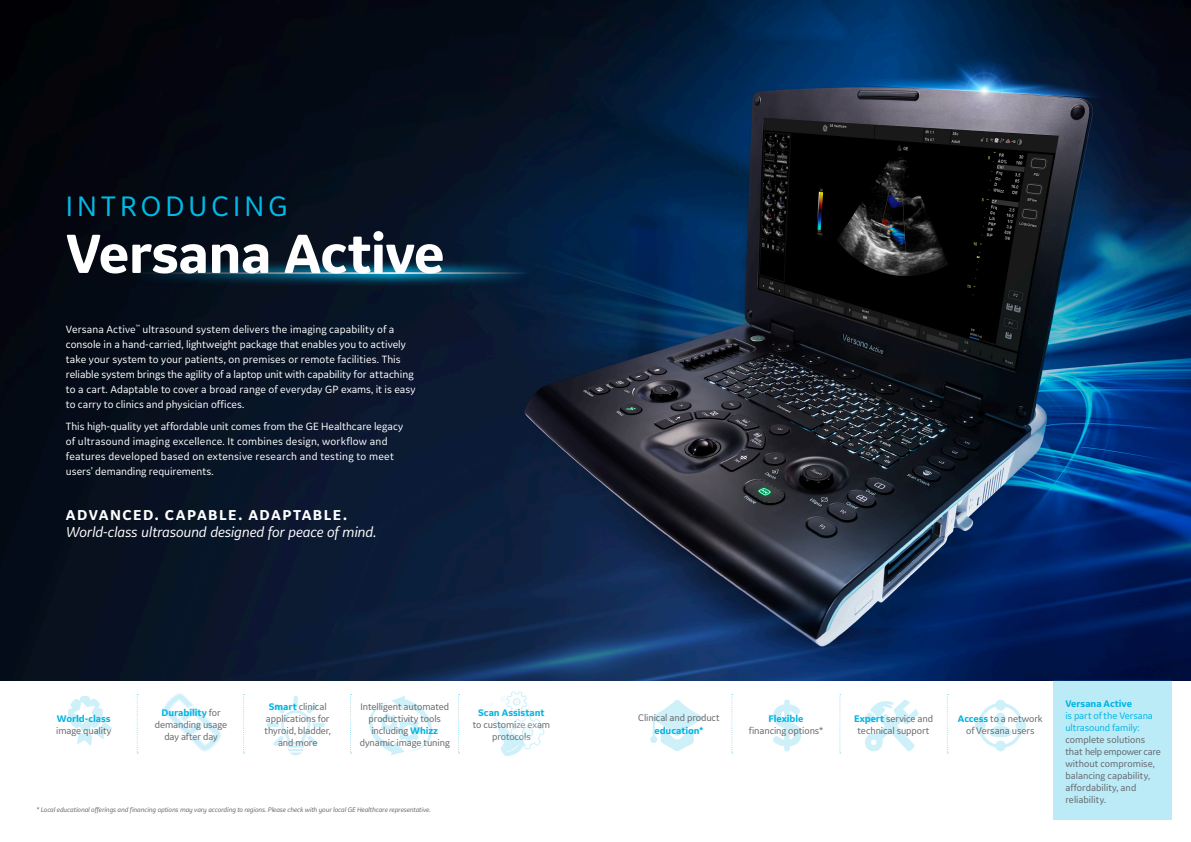
<style>
.page{position:relative;width:1191px;height:842px;background:#fff}
.page>*{position:absolute;margin:0;border:0;box-sizing:border-box;transform-origin:0 0}
.t1{font:700 57.7px "GE Inspira Sans";letter-spacing:-.02em;color:#fff}
.t2{font:29.5px "GE Inspira Sans";letter-spacing:.14em;color:#00bbe6}
._9_5pt_12-body_text{font:italic 15px "GE Inspira Sans";letter-spacing:-.015em;color:#fff}
._9_5pt_12-body_text-2{font:700 15px "GE Inspira Sans";letter-spacing:.095em;color:#fff}
.t3{font:11px/15px "GE Inspira Sans";letter-spacing:.005em;color:#fff}
._9_5pt_12-body_text-3{font:10px/12px "GE Inspira Sans";letter-spacing:-.01em;color:#63656a;text-align:center}
.t4{font:italic 7px "GE Inspira Sans";letter-spacing:-.015em;color:#63656a}
.s1{font-weight:700;color:#00b4e3}
.s2{color:#00b4e3}
</style>
<div class="page">
<img style="left:0;top:0;width:1191px;height:680px">
<div style="left:1053px;top:680px;width:118px;height:139px;background:#bbebf7"></div>
<svg style="left:369px;top:696px;width:63px;height:59px"></svg>
<svg style="left:68px;top:696px;width:44px;height:50px"></svg>
<svg style="left:650px;top:700px;width:54px;height:51px"></svg>
<svg style="left:864px;top:700px;width:54px;height:52px"></svg>
<svg style="left:773px;top:700px;width:28px;height:51px"></svg>
<svg style="left:266px;top:696px;width:59px;height:59px"></svg>
<svg style="left:975px;top:700px;width:51px;height:51px"></svg>
<svg style="left:137px;top:694px;width:1px;height:59px"></svg>
<svg style="left:243px;top:694px;width:2px;height:59px"></svg>
<svg style="left:350px;top:694px;width:1px;height:59px"></svg>
<svg style="left:458px;top:694px;width:1px;height:59px"></svg>
<svg style="left:839px;top:694px;width:2px;height:59px"></svg>
<svg style="left:731px;top:694px;width:2px;height:59px"></svg>
<svg style="left:946px;top:694px;width:2px;height:59px"></svg>
<img style="left:126px;top:259px;width:402px;height:28px">
<svg style="left:485px;top:691px;width:60px;height:65px"></svg>
<svg style="left:163px;top:693px;width:59px;height:59px"></svg>
<p class="t2" style="left:66px;top:188px;width:223px">INTRODUCING</p>
<p class="t1" style="left:66px;top:218px;width:380px">Versana Active</p>
<p class="t3" style="left:66px;top:321px;width:351px">Versana Active<sup>™</sup> ultrasound system delivers the imaging capability of a console in a hand-carried, lightweight package that enables you to actively take your system to your patients, on premises or remote facilities. This reliable system brings the agility of a laptop unit with capability for attaching to a cart. Adaptable to cover a broad range of everyday GP exams, it is easy to carry to clinics and physician offices.</p>
<p class="t3" style="left:66px;top:418px;width:339px">This high-quality yet affordable unit comes from the GE Healthcare legacy of ultrasound imaging excellence. It combines design, workflow and features developed based on extensive research and testing to meet users’ demanding requirements.</p>
<p class="_9_5pt_12-body_text-2" style="left:66px;top:506px;width:282px">ADVANCED. CAPABLE. ADAPTABLE.</p>
<p class="_9_5pt_12-body_text" style="left:66px;top:522px;width:312px">World-class ultrasound designed for peace of mind.</p>
<p class="_9_5pt_12-body_text-3" style="left:265px;top:700px;width:68px"><span class="s1">Smart</span> clinical applications for thyroid, bladder, and more</p>
<p class="_9_5pt_12-body_text-3" style="left:638px;top:711px;width:83px;line-height:13px">Clinical and product <span class="s1">education*</span></p>
<p class="_9_5pt_12-body_text-3" style="left:748px;top:712px;width:76px"><span class="s1">Flexible </span>financing options*</p>
<p class="_9_5pt_12-body_text-3" style="left:854px;top:712px;width:80px"><span class="s1">Expert</span> service and technical support</p>
<p class="_9_5pt_12-body_text-3" style="left:958px;top:712px;width:86px"><span class="s1">Access</span> to a network of Versana users</p>
<p class="_9_5pt_12-body_text-3" style="left:360px;top:700px;width:91px">Intelligent automated productivity tools including <span class="s1">Whizz </span>dynamic image tuning</p>
<p class="_9_5pt_12-body_text-3" style="left:56px;top:712px;width:57px;text-align:left"><span class="s1">World-class </span>image quality</p>
<p class="_9_5pt_12-body_text-3" style="left:155px;top:706px;width:74px"><span class="s1">Durability</span> for demanding usage day after day</p>
<p class="_9_5pt_12-body_text-3" style="left:473px;top:706px;width:79px"><span class="s1">Scan Assistant </span>to customize exam protocols</p>
<p class="t4" style="left:37px;top:806px;width:395px">* Local educational offerings and financing options may vary according to regions. Please check with your local GE Healthcare representative.</p>
<p class="_9_5pt_12-body_text-3" style="left:1065px;top:697px;width:97px;text-align:left"><span class="s1">Versana Active<br></span><span class="s2">is part of the Versana ultrasound family: </span>complete solutions that help empower care without compromise, balancing capability, affordability, and reliability.</p>
</div>
